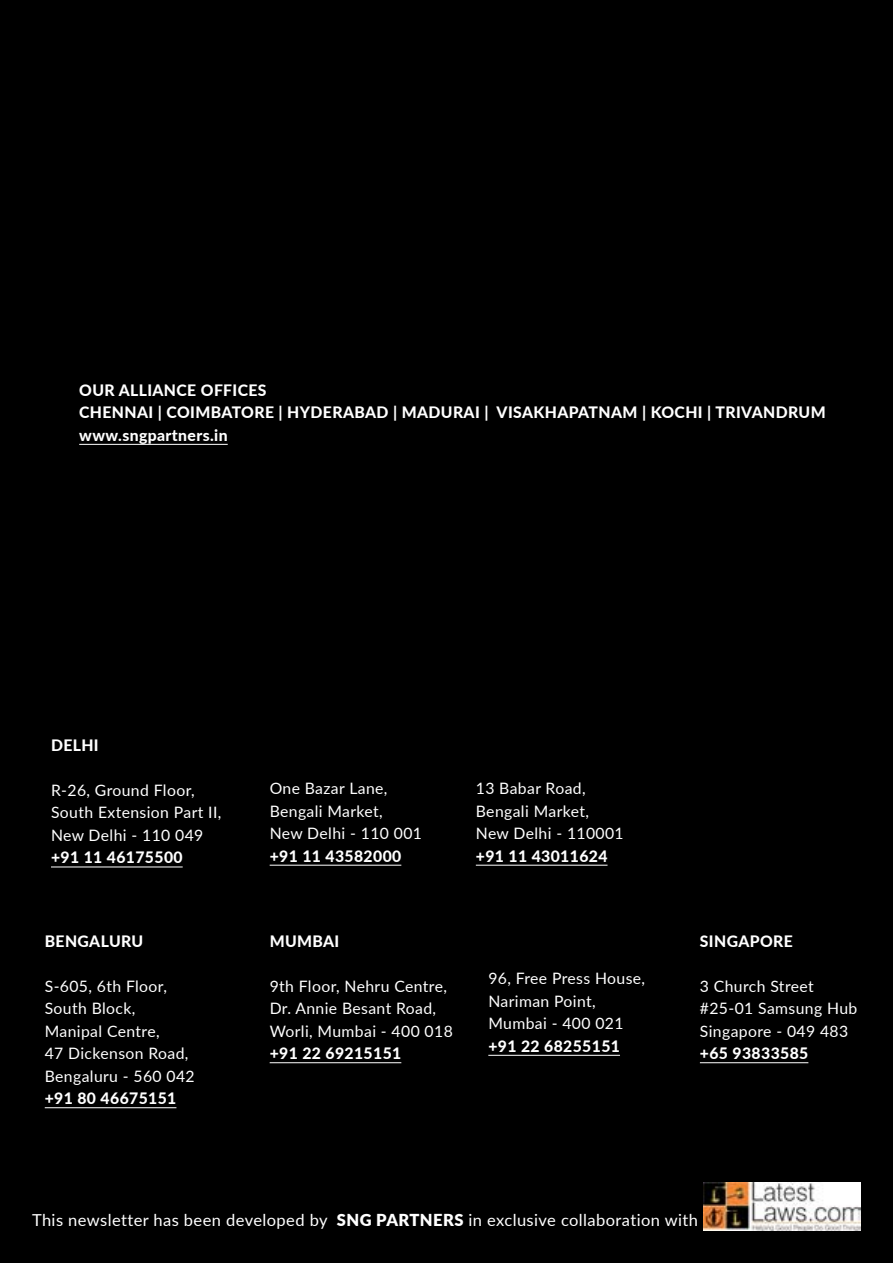
<style>
.page{position:relative;width:893px;height:1263px;background:#000}
.page>*{position:absolute;margin:0;border:0;box-sizing:border-box;transform-origin:0 0}
.t1{font:16.5px "Lato";letter-spacing:.025em;color:#fff}
.t2{font:15.75px/22.5px "Lato";letter-spacing:.025em;color:#fff}
.t3{font:800 15.75px/22.5px "Lato";letter-spacing:.025em;color:#fff}
.s1{font-weight:900}
</style>
<div class="page">
<img style="left:703px;top:1182px;width:158px;height:49px">
<hr style="left:270px;top:1062px;width:131px;height:1px;background:#fff">
<hr style="left:488px;top:1055px;width:132px;height:1px;background:#fff">
<hr style="left:45px;top:1107px;width:131px;height:1px;background:#fff">
<hr style="left:700px;top:1062px;width:108px;height:1px;background:#fff">
<hr style="left:79px;top:444px;width:149px;height:1px;background:#fff">
<hr style="left:51px;top:866px;width:132px;height:1px;background:#fff">
<hr style="left:270px;top:865px;width:131px;height:1px;background:#fff">
<hr style="left:476px;top:865px;width:131px;height:1px;background:#fff">
<p class="t3" style="left:79px;top:378px;width:748px">OUR ALLIANCE OFFICES<br>CHENNAI | COIMBATORE | HYDERABAD | MADURAI | VISAKHAPATNAM | KOCHI | TRIVANDRUM www.sngpartners.in</p>
<p class="t3" style="left:51px;top:733px;width:49px">DELHI</p>
<p class="t2" style="left:51px;top:778px;width:172px">R-26, Ground Floor,<br>South Extension Part II,<br>New Delhi - 110 049</p>
<p class="t3" style="left:51px;top:846px;width:133px">+91 11 46175500</p>
<p class="t3" style="left:45px;top:929px;width:100px">BENGALURU</p>
<p class="t2" style="left:45px;top:974px;width:151px">S-605, 6th Floor,<br>South Block,<br>Manipal Centre,<br>47 Dickenson Road,<br>Bengaluru - 560 042</p>
<p class="t3" style="left:45px;top:1086px;width:133px">+91 80 46675151</p>
<p class="t2" style="left:270px;top:776px;width:154px">One Bazar Lane,<br>Bengali Market,<br>New Delhi - 110 001</p>
<p class="t3" style="left:270px;top:844px;width:133px">+91 11 43582000</p>
<p class="t2" style="left:476px;top:776px;width:149px">13 Babar Road,<br>Bengali Market,<br>New Delhi - 110001</p>
<p class="t3" style="left:476px;top:844px;width:133px">+91 11 43011624</p>
<p class="t3" style="left:270px;top:929px;width:71px">MUMBAI</p>
<p class="t2" style="left:270px;top:974px;width:185px">9th Floor, Nehru Centre,<br>Dr. Annie Besant Road,<br>Worli, Mumbai - 400 018</p>
<p class="t3" style="left:270px;top:1041px;width:133px">+91 22 69215151</p>
<p class="t2" style="left:488px;top:966px;width:158px">96, Free Press House,<br>Nariman Point,<br>Mumbai - 400 021</p>
<p class="t3" style="left:488px;top:1034px;width:133px">+91 22 68255151</p>
<p class="t3" style="left:700px;top:929px;width:94px">SINGAPORE</p>
<p class="t2" style="left:700px;top:974px;width:159px">3 Church Street #25-01 Samsung Hub<br>Singapore - 049 483</p>
<p class="t3" style="left:700px;top:1041px;width:110px">+65 93833585</p>
<p class="t1" style="left:32px;top:1208px;width:667px">This newsletter has been developed by <span class="s1">SNG PARTNERS</span> in exclusive collaboration with</p>
</div>
